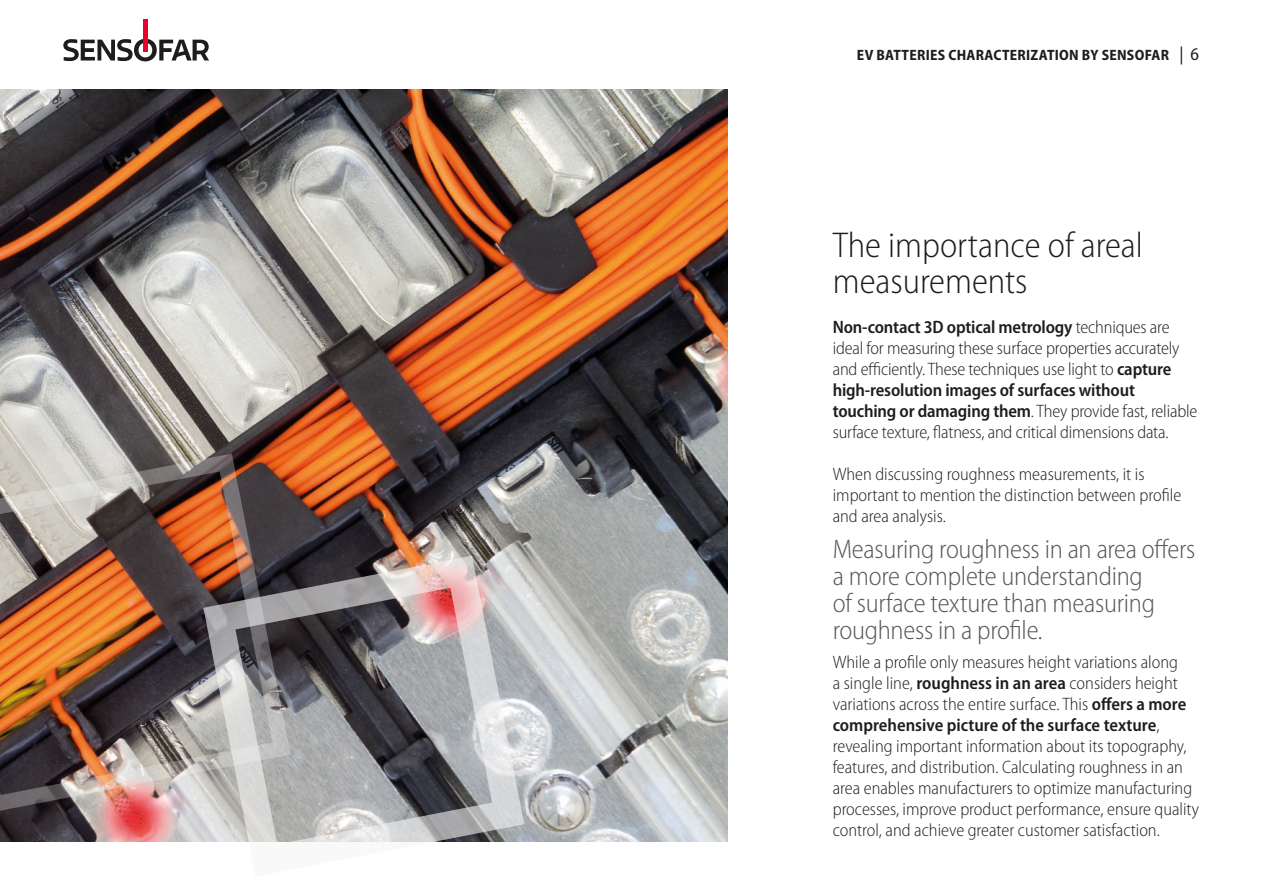
<style>
.page{position:relative;width:1263px;height:893px;background:#fff}
.page>*{position:absolute;margin:0;border:0;box-sizing:border-box;transform-origin:0 0}
.t1{font:300 semi-condensed 36px/36px "Myriad Pro";color:#1d1d1b}
.t2{font:300 semi-condensed 27px/27px "Myriad Pro";letter-spacing:-.01em;color:#575756}
.t3{font:300 semi-condensed 18px/21px "Myriad Pro";color:#1d1d1b}
.t4{font:700 semi-condensed 15px "Myriad Pro";letter-spacing:.02em;color:#1d1d1b}
.s1{font-weight:400;font-size:18px}
.s2{font-weight:600}
</style>
<div class="page">
<svg style="left:63px;top:39px;width:146px;height:22px"></svg>
<hr style="left:143px;top:19px;width:4px;height:33px;background:#e4042e">
<img style="left:0;top:89px;width:728px;height:753px">
<svg style="left:203px;top:556px;width:321px;height:286px;background:#989496"></svg>
<img style="left:0;top:454px;width:291px;height:359px">
<p class="t4" style="left:857px;top:46px;width:344px">EV BATTERIES CHARACTERIZATION BY SENSOFAR <span class="s1">| 6</span></p>
<h1 class="t1" style="left:833px;top:226px;width:312px">The importance of areal measurements</h1>
<p class="t3" style="left:833px;top:316px;width:366px"><span class="s2">Non-contact 3D optical metrology</span> techniques are ideal for measuring these surface properties accurately and efficiently. These techniques use light to <span class="s2">capture high-resolution images of surfaces without touching or damaging them</span>. They provide fast, reliable surface texture, flatness, and critical dimensions data.</p>
<p class="t3" style="left:833px;top:463px;width:350px">When discussing roughness measurements, it is important to mention the distinction between profile and area analysis.</p>
<h2 class="t2" style="left:833px;top:535px;width:364px">Measuring roughness in an area offers a more complete understanding<br>of surface texture than measuring roughness in a profile.</h2>
<p class="t3" style="left:833px;top:651px;width:368px">While a profile only measures height variations along<br>a single line, <span class="s2">roughness in an area</span> considers height variations across the entire surface. This <span class="s2">offers a more comprehensive picture of the surface texture</span>, revealing important information about its topography, features, and distribution. Calculating roughness in an area enables manufacturers to optimize manufacturing processes, improve product performance, ensure quality control, and achieve greater customer satisfaction.</p>
</div>
